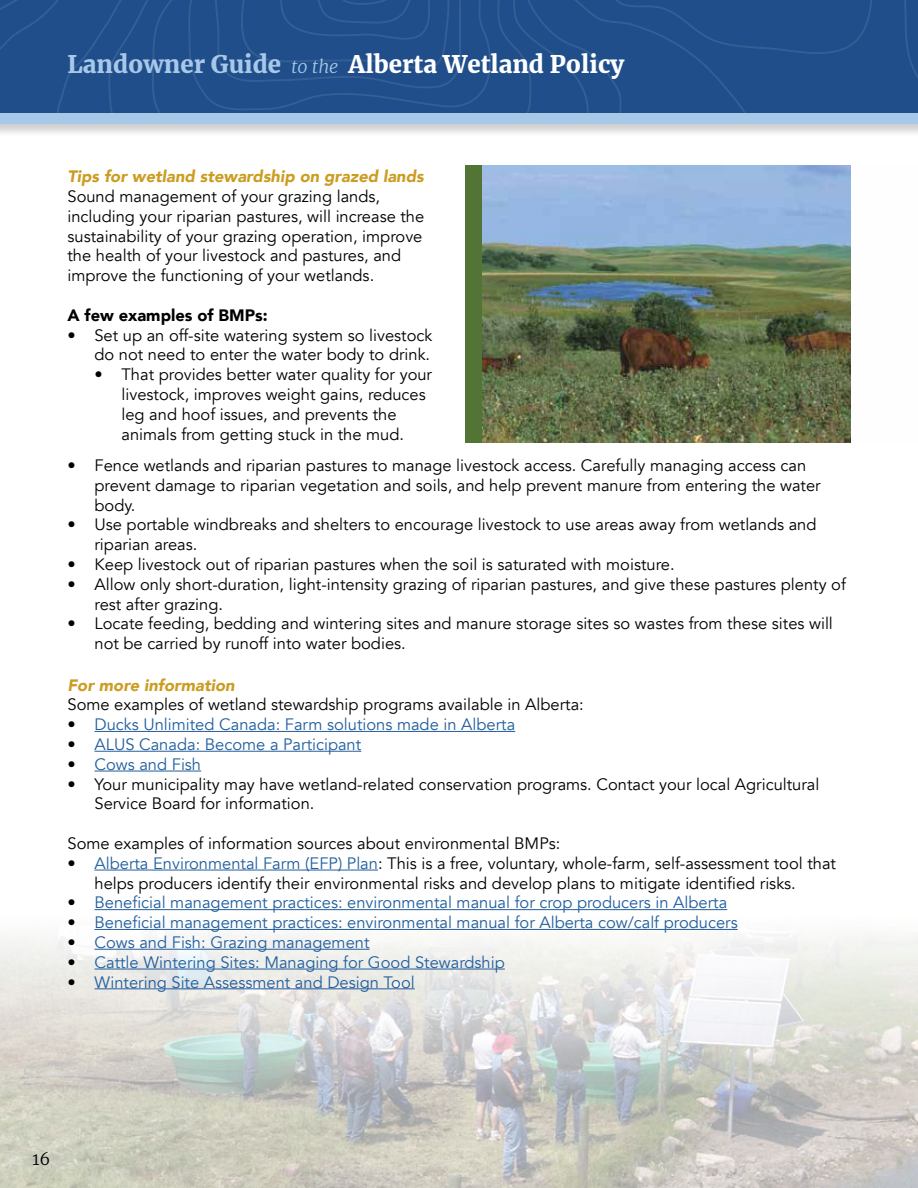
<style>
.page{position:relative;width:918px;height:1188px;background:#fff}
.page>*{position:absolute;margin:0;border:0;box-sizing:border-box;transform-origin:0 0}
.t1{font:900 24px "Merriweather";color:#fff}
.t2{font:16.5px/19.8px "Avenir";color:#000}
.t3{font:16.5px "Avenir";color:#215e9e}
.t4{font:italic 900 16.5px "Avenir";color:#cc9d22}
.t5{font:900 16.5px "Avenir";color:#000}
.t6{font:300 16.5px "Merriweather";color:#000}
.s1{color:#a8c8e9}
.s2{font-weight:300;font-style:italic;font-size:18px;color:#a8c8e9}
.s3{color:#000}
.s4{color:#215e9e}
</style>
<div class="page">
<div style="left:466px;top:166px;width:16px;height:277px;background:#527535"></div>
<img style="left:482px;top:166px;width:369px;height:277px">
<img style="left:0;top:730px;width:918px;height:458px">
<hr style="left:94px;top:731px;width:421px;height:1px;background:#215e9e">
<hr style="left:94px;top:751px;width:267px;height:1px;background:#215e9e">
<hr style="left:94px;top:771px;width:107px;height:1px;background:#215e9e">
<hr style="left:94px;top:870px;width:284px;height:1px;background:#215e9e">
<hr style="left:94px;top:909px;width:633px;height:1px;background:#215e9e">
<hr style="left:94px;top:929px;width:644px;height:1px;background:#215e9e">
<hr style="left:94px;top:949px;width:276px;height:1px;background:#215e9e">
<hr style="left:94px;top:969px;width:411px;height:1px;background:#215e9e">
<hr style="left:94px;top:988px;width:321px;height:1px;background:#215e9e">
<div style="left:0;top:0;width:918px;height:138px;background:#000;opacity:.2"></div>
<div style="left:0;top:0;width:918px;height:113px;background:#1f4e8a"></div>
<div style="left:0;top:113px;width:918px;height:11px;background:#a8c8e9"></div>
<h1 class="t1" style="left:68px;top:47px;width:558px"><span class="s1">Landowner Guide</span> <span class="s2">to the</span> Alberta Wetland Policy</h1>
<p class="t4" style="left:67px;top:163px;width:358px">Tips for wetland stewardship on grazed lands</p>
<p class="t2" style="left:67px;top:187px;width:358px">Sound management of your grazing lands, including your riparian pastures, will increase the sustainability of your grazing operation, improve the health of your livestock and pastures, and improve the functioning of your wetlands.</p>
<p class="t5" style="left:67px;top:301px;width:202px">A few examples of BMPs:</p>
<p class="t2" style="left:67px;top:325px;width:366px;text-align:right">• Set up an off-site watering system so livestock do not need to enter the water body to drink.</p>
<p class="t2" style="left:121px;top:365px;width:312px;text-indent:-27px">• That provides better water quality for your livestock, improves weight gains, reduces leg and hoof issues, and prevents the animals from getting stuck in the mud.</p>
<p class="t2" style="left:94px;top:456px;width:728px;text-indent:-27px">• Fence wetlands and riparian pastures to manage livestock access. Carefully managing access can prevent damage to riparian vegetation and soils, and help prevent manure from entering the water body.</p>
<p class="t2" style="left:94px;top:515px;width:724px;text-indent:-27px">• Use portable windbreaks and shelters to encourage livestock to use areas away from wetlands and riparian areas.</p>
<p class="t2" style="left:68px;top:555px;width:609px">• Keep livestock out of riparian pastures when the soil is saturated with moisture.</p>
<p class="t2" style="left:94px;top:575px;width:753px;text-indent:-27px">• Allow only short-duration, light-intensity grazing of riparian pastures, and give these pastures plenty of rest after grazing.</p>
<p class="t2" style="left:94px;top:614px;width:740px;text-indent:-27px">• Locate feeding, bedding and wintering sites and manure storage sites so wastes from these sites will not be carried by runoff into water bodies.</p>
<p class="t4" style="left:68px;top:671px;width:169px">For more information</p>
<p class="t2" style="left:68px;top:695px;width:518px">Some examples of wetland stewardship programs available in Alberta:</p>
<p class="t3" style="left:68px;top:715px;width:449px"><span class="s3">•</span> Ducks Unlimited Canada: Farm solutions made in Alberta</p>
<p class="t3" style="left:68px;top:734px;width:295px"><span class="s3">•</span> ALUS Canada: Become a Participant</p>
<p class="t3" style="left:68px;top:754px;width:135px"><span class="s3">•</span> Cows and Fish</p>
<p class="t2" style="left:94px;top:774px;width:727px;text-indent:-27px">• Your municipality may have wetland-related conservation programs. Contact your local Agricultural<br>Service Board for information.</p>
<p class="t2" style="left:68px;top:834px;width:494px">Some examples of information sources about environmental BMPs:</p>
<p class="t2" style="left:94px;top:854px;width:743px;text-indent:-27px">• <span class="s4">Alberta Environmental Farm (EFP) Plan</span>: This is a free, voluntary, whole-farm, self-assessment tool that helps producers identify their environmental risks and develop plans to mitigate identified risks.</p>
<p class="t3" style="left:68px;top:893px;width:661px"><span class="s3">•</span> Beneficial management practices: environmental manual for crop producers in Alberta</p>
<p class="t3" style="left:68px;top:913px;width:672px"><span class="s3">•</span> Beneficial management practices: environmental manual for Alberta cow/calf producers</p>
<p class="t3" style="left:68px;top:932px;width:304px"><span class="s3">•</span> Cows and Fish: Grazing management</p>
<p class="t3" style="left:68px;top:952px;width:439px"><span class="s3">•</span> Cattle Wintering Sites: Managing for Good Stewardship</p>
<p class="t3" style="left:68px;top:972px;width:349px"><span class="s3">•</span> Wintering Site Assessment and Design Tool</p>
<p class="t6" style="left:32px;top:1148px;width:19px">16</p>
</div>
